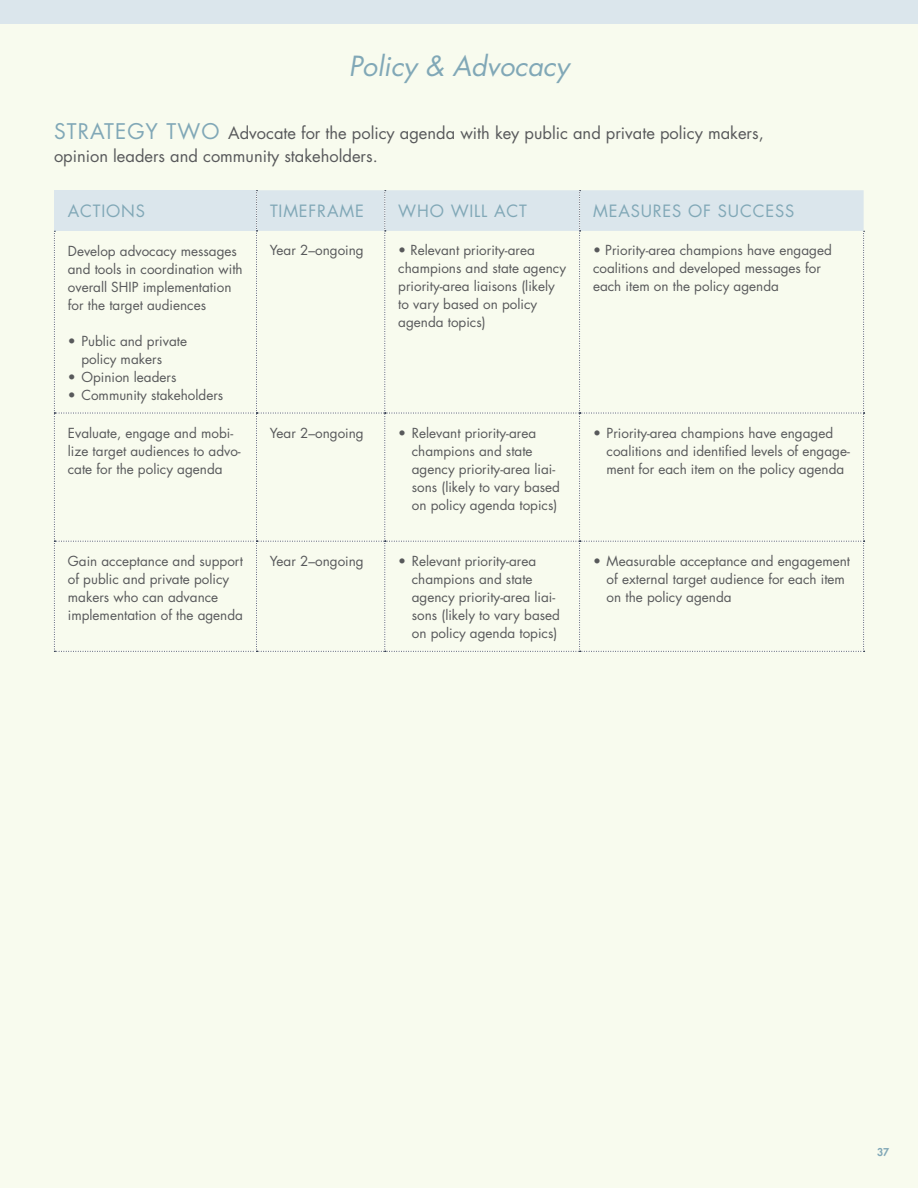
<style>
.page{position:relative;width:918px;height:1188px;background:#f8fbee}
.page>*{position:absolute;margin:0;border:0;box-sizing:border-box;transform-origin:0 0}
.t1{font:italic 27px "Futura Std";color:#81a8b7}
.t2{font:16.5px/22.5px "Futura Std";color:#58595b}
.t3{font:16.5px "Futura Std";letter-spacing:.05em;color:#81a8b7}
.t4{font:13.5px/18px "Futura Std";color:#58595b}
.t5{font:800 10.5px "Futura Std";color:#81a8b7}
.s1{font-size:21px;color:#81a8b7}
</style>
<div class="page">
<div style="left:0;top:0;width:918px;height:23px;background:#dbe6ec"></div>
<svg style="left:54px;top:190px;width:811px;height:462px"></svg>
<h1 class="t1" style="left:349px;top:49px;width:222px">Policy &amp; Advocacy</h1>
<p class="t2" style="left:54px;top:122px;width:711px"><span class="s1">Strategy TWO</span> Advocate for the policy agenda with key public and private policy makers, opinion leaders and community stakeholders.</p>
<p class="t3" style="left:68px;top:201px;width:79px">Actions</p>
<p class="t3" style="left:270px;top:201px;width:11px">Timef</p>
<p class="t3" style="left:317px;top:201px;width:35px">rame</p>
<p class="t3" style="left:398px;top:201px;width:130px">Who Will Act</p>
<p class="t3" style="left:593px;top:201px;width:137px">Measu res of Succe</p>
<p class="t3" style="left:775px;top:201px;width:21px">ss</p>
<p class="t4" style="left:68px;top:242px;width:176px">Develop advocacy messages and tools in coordination with overall SH IP implementation for the target audiences</p>
<p class="t4" style="left:81px;top:332px;width:107px;text-indent:-14px">• Public and private policy makers</p>
<p class="t4" style="left:68px;top:368px;width:110px">• Opinion leaders</p>
<p class="t4" style="left:68px;top:386px;width:157px">• Community stakeholders</p>
<p class="t4" style="left:270px;top:242px;width:95px">Year 2–ongoing</p>
<p class="t4" style="left:398px;top:242px;width:169px">• Relevant priority-area champions and state agency priority-area liaisons (likely to vary based on policy agenda topics)</p>
<p class="t4" style="left:593px;top:242px;width:240px">• Priority-area champions have engaged coalitions and developed messages for each item on the policy agenda</p>
<p class="t4" style="left:68px;top:424px;width:174px">Evaluate, engage and mobi&shy;lize target audiences to advo&shy;cate for the policy agenda</p>
<p class="t4" style="left:270px;top:424px;width:95px">Year 2–ongoing</p>
<p class="t4" style="left:412px;top:424px;width:150px;text-indent:-14px">• Relevant priority-area champions and state agency priority-area liai&shy;sons (likely to vary based on policy agenda topics)</p>
<p class="t4" style="left:607px;top:424px;width:245px;text-indent:-14px">• Priority-area champions have engaged coalitions and identified levels of engage&shy;ment for each item on the policy agenda</p>
<p class="t4" style="left:68px;top:552px;width:177px">Gain acceptance and support of public and private policy makers who can advance implementation of the agenda</p>
<p class="t4" style="left:270px;top:552px;width:95px">Year 2–ongoing</p>
<p class="t4" style="left:412px;top:552px;width:150px;text-indent:-14px">• Relevant priority-area champions and state agency priority-area liai&shy;sons (likely to vary based on policy agenda topics)</p>
<p class="t4" style="left:607px;top:552px;width:245px;text-indent:-13px">• Measurable acceptance and engagement of external target audience for each item on the policy agenda</p>
<p class="t5" style="left:877px;top:1146px;width:14px">37</p>
</div>
